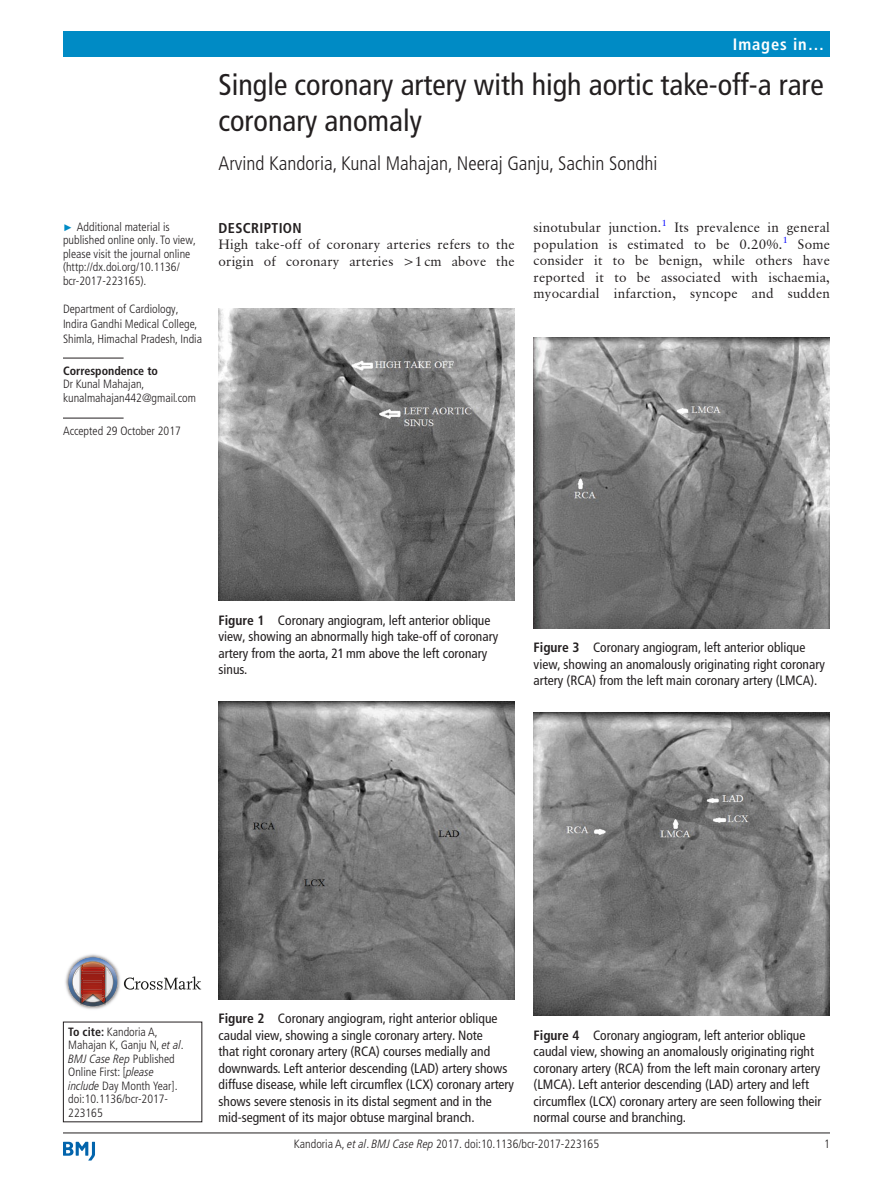
<style>
.page{position:relative;width:893px;height:1191px;background:#fff}
.page>*{position:absolute;margin:0;border:0;box-sizing:border-box;transform-origin:0 0}
.t1{font:condensed 30px/36px "Frutiger LT Pro";color:#231f20}
.t2{font:300 condensed 19.5px "Frutiger LT Pro";color:#231f20}
.t3{font:700 condensed 16.5px "Frutiger LT Std";letter-spacing:.055em;color:#fff}
.t4{font:700 condensed 14.25px "Frutiger LT Pro";letter-spacing:.025em;color:#231f20}
.t5{font:condensed 13.5px/16.5px "Frutiger LT Pro";color:#231f20}
.t6{font:13.5px/16.5px "Classical Garamond BT";letter-spacing:.015em;color:#231f20}
.t7{font:300 condensed 12px/13.5px "Frutiger LT Pro";color:#231f20}
.t8{font:700 condensed 12px "Frutiger LT Pro";color:#231f20}
.s1{font-family:"Arial";font-weight:400;font-stretch:normal;font-size:9.75px;color:#008bc5}
.s2{font-weight:700}
.s3{font-style:italic}
</style>
<div class="page">
<hr style="left:63px;top:1132px;width:767px;height:1px;background:#231f20">
<svg style="left:63px;top:1141px;width:32px;height:19px"></svg>
<div style="left:63px;top:31px;width:767px;height:25px;background:#008bc5"></div>
<hr style="left:63px;top:358px;width:61px;height:1px;background:#231f20">
<hr style="left:63px;top:418px;width:61px;height:1px;background:#231f20">
<img style="left:65px;top:954px;width:55px;height:55px">
<svg style="left:68px;top:957px;width:49px;height:49px;background:#a88588"></svg>
<svg style="left:124px;top:976px;width:77px;height:13px"></svg>
<img style="left:219px;top:309px;width:296px;height:291px">
<img style="left:219px;top:701px;width:296px;height:298px">
<img style="left:534px;top:338px;width:296px;height:290px">
<img style="left:534px;top:712px;width:296px;height:303px">
<p class="t3" style="left:733px;top:34px;width:93px">Images in…</p>
<h1 class="t1" style="left:219px;top:66px;width:607px">Single coronary artery with high aortic take-off-a rare coronary anomaly</h1>
<h2 class="t2" style="left:219px;top:152px;width:441px">Arvind Kandoria, Kunal Mahajan, Neeraj Ganju, Sachin Sondhi</h2>
<p class="t7" style="left:63px;top:220px;width:135px"><span class="s1">►</span> Additional material is published online only. To view, please visit the journal online (http://dx.doi.org/10.1136/ bcr-2017-223165).</p>
<p class="t7" style="left:63px;top:302px;width:141px;line-height:15px">Department of Cardiology,<br>Indira Gandhi Medical College,<br>Shimla, Himachal Pradesh, India</p>
<p class="t8" style="left:63px;top:364px;width:97px">Correspondence to</p>
<p class="t7" style="left:63px;top:378px;width:134px">Dr Kunal Mahajan, kunalmahajan442@gmail.com</p>
<p class="t7" style="left:63px;top:424px;width:119px">Accepted 29 October 2017</p>
<p class="t4" style="left:219px;top:219px;width:85px">Description</p>
<p class="t6" style="left:219px;top:236px;width:298px">High take-off of coronary arteries refers to the origin of coronary arteries &gt;1 cm above the</p>
<p class="t6" style="left:534px;top:219px;width:298px;text-align:justify">sinotubular junction.<sup>1</sup> Its prevalence in general population is estimated to be 0.20%.<sup>1</sup> Some consider it to be benign, while others have reported it to be associated with ischaemia, myocardial infarction, syncope and sudden</p>
<p class="t5" style="left:219px;top:612px;width:281px"><span class="s2">Figure 1</span> Coronary angiogram, left anterior oblique view, showing an abnormally high take-off of coronary artery from the aorta, 21mm above the left coronary sinus.</p>
<p class="t5" style="left:534px;top:639px;width:293px"><span class="s2">Figure 3</span> Coronary angiogram, left anterior oblique view, showing an anomalously originating right coronary artery (RCA) from the left main coronary artery (LMCA).</p>
<p class="t7" style="left:68px;top:1025px;width:117px"><span class="s2">To cite:</span> Kandoria A,<br>Mahajan K, Ganju N, <span class="s3">et al</span>.<br><span class="s3">BMJ Case Rep</span> Published<br>Online First: [<span class="s3">please include</span> Day Month Year]. doi:10.1136/bcr-2017-<br>223165</p>
<p class="t5" style="left:219px;top:1010px;width:297px"><span class="s2">Figure 2</span> Coronary angiogram, right anterior oblique caudal view, showing a single coronary artery. Note<br>that right coronary artery (RCA) courses medially and downwards. Left anterior descending (LAD) artery shows diffuse disease, while left circumflex (LCX) coronary artery shows severe stenosis in its distal segment and in the mid-segment of its major obtuse marginal branch.</p>
<p class="t5" style="left:534px;top:1026px;width:289px"><span class="s2">Figure 4</span> Coronary angiogram, left anterior oblique caudal view, showing an anomalously originating right coronary artery (RCA) from the left main coronary artery (LMCA). Left anterior descending (LAD) artery and left circumflex (LCX) coronary artery are seen following their normal course and branching.</p>
<p class="t7" style="left:294px;top:1136px;width:307px">Kandoria A, <span class="s3">et al</span>. <span class="s3">BMJ Case Rep</span> 2017. doi:10.1136/bcr-2017-223165</p>
<p class="t7" style="left:824px;top:1136px;width:7px">1</p>
</div>
